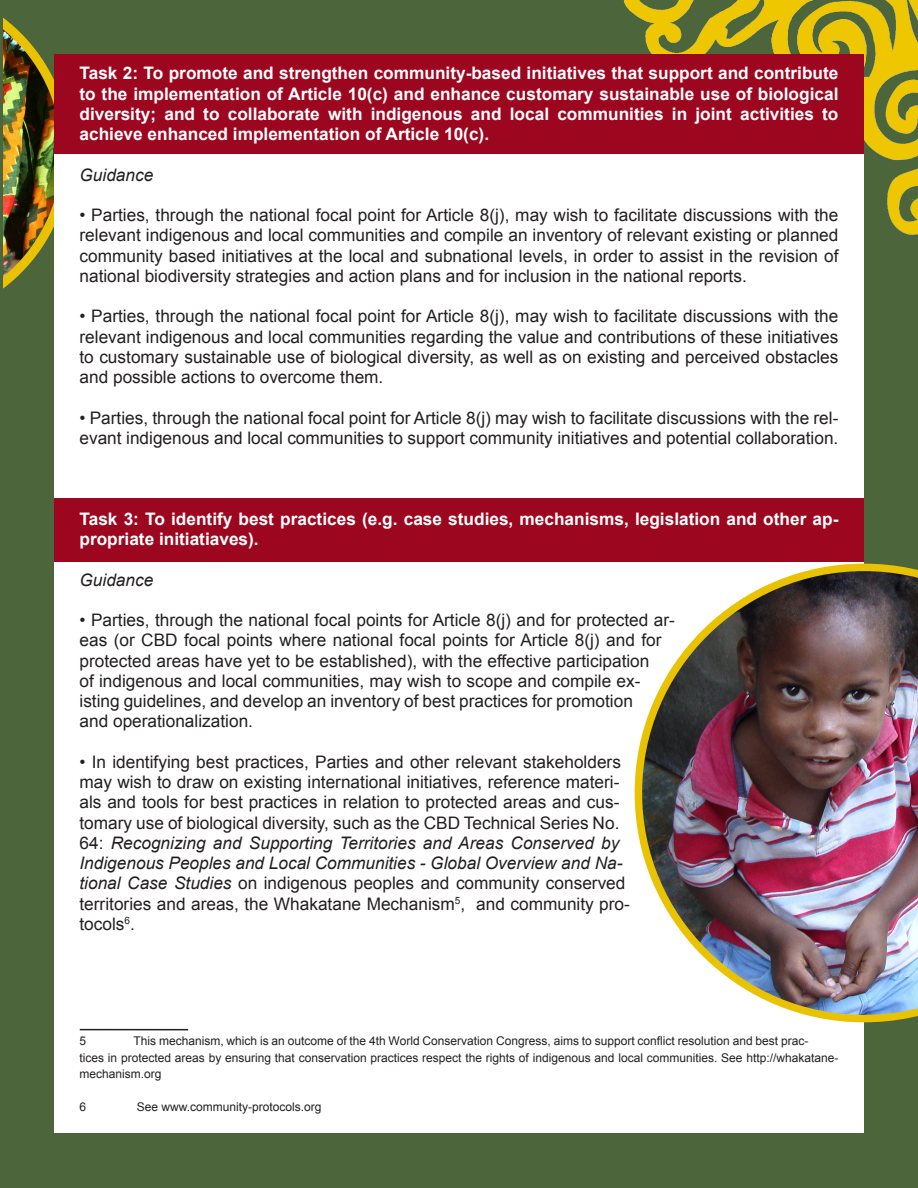
<style>
.page{position:relative;width:918px;height:1188px;background:#4d653b}
.page>*{position:absolute;margin:0;border:0;box-sizing:border-box;transform-origin:0 0}
.t1{font:17.25px/20.2px "Arial";color:#231f20}
.t2{font:700 17.25px/20.2px "Arial";color:#fff;text-align:justify}
.t3{font:italic 17.25px "Arial";color:#231f20}
.t4{font:12px/16.5px "Arial";color:#231f20}
.s1{font-style:italic}
</style>
<div class="page">
<img style="left:3px;top:17px;width:51px;height:272px">
<img style="left:624px;top:0;width:294px;height:234px">
<div style="left:54px;top:54px;width:810px;height:1079px;background:#fff"></div>
<div style="left:54px;top:498px;width:810px;height:64px;background:#9d061f"></div>
<div style="left:54px;top:54px;width:810px;height:100px;background:#9d061f"></div>
<hr style="left:80px;top:1029px;width:108px;height:1px;background:#231f20">
<img style="left:635px;top:564px;width:283px;height:458px">
<p class="t2" style="left:80px;top:64px;width:761px">Task 2: To promote and strengthen community-based initiatives that support and contribute to the implementation of Article 10(c) and enhance customary sustainable use of biological diversity; and to collaborate with indigenous and local communities in joint activities to achieve enhanced implementation of Article 10(c).</p>
<p class="t3" style="left:80px;top:163px;width:75px">Guidance</p>
<p class="t1" style="left:80px;top:205px;width:760px;text-align:justify">• Parties, through the national focal point for Article 8(j), may wish to facilitate discussions with the relevant indigenous and local communities and compile an inventory of relevant existing or planned community based initiatives at the local and subnational levels, in order to assist in the revision of national biodiversity strategies and action plans and for inclusion in the national reports.</p>
<p class="t1" style="left:80px;top:306px;width:760px;text-align:justify">• Parties, through the national focal point for Article 8(j), may wish to facilitate discussions with the relevant indigenous and local communities regarding the value and contributions of these initiatives to customary sustainable use of biological diversity, as well as on existing and perceived obstacles and possible actions to overcome them.</p>
<p class="t1" style="left:80px;top:408px;width:760px">• Parties, through the national focal point for Article 8(j) may wish to facilitate discussions with the rel&shy;evant indigenous and local communities to support community initiatives and potential collaboration.</p>
<p class="t2" style="left:80px;top:509px;width:760px">Task 3: To identify best practices (e.g. case studies, mechanisms, legislation and other ap&shy;propriate initiatiaves).</p>
<p class="t3" style="left:80px;top:568px;width:75px">Guidance</p>
<p class="t1" style="left:80px;top:610px;width:597px">• Parties, through the national focal points for Article 8(j) and for protected ar&shy;eas (or CBD focal points where national focal points for Article 8(j) and for protected areas have yet to be established), with the effective participation<br>of indigenous and local communities, may wish to scope and compile ex&shy;isting guidelines, and develop an inventory of best practices for promotion<br>and operationalization.</p>
<p class="t1" style="left:80px;top:752px;width:552px">• In identifying best practices, Parties and other relevant stakeholders may wish to draw on existing international initiatives, reference materi&shy;als and tools for best practices in relation to protected areas and cus&shy;tomary use of biological diversity, such as the CBD Technical Series No.<br>64: <span class="s1">Recognizing and Supporting Territories and Areas Conserved by Indigenous Peoples and Local Communities - Global Overview and Na&shy;tional Case Studies</span> on indigenous peoples and community conserved territories and areas, the Whakatane Mechanism<sup>5</sup>, and community pro&shy;tocols<sup>6</sup>.</p>
<p class="t4" style="left:80px;top:1033px;width:760px;text-indent:54px">This mechanism, which is an outcome of the 4th World Conservation Congress, aims to support conflict resolution and best prac-<br>tices in protected areas by ensuring that conservation practices respect the rights of indigenous and local communities. See http://whakatane&shy;mechanism.org</p>
<p class="t4" style="left:80px;top:1099px;width:8px">6</p>
<p class="t4" style="left:137px;top:1099px;width:186px">See www.community-protocols.org</p>
<p class="t4" style="left:80px;top:1033px;width:8px">5</p>
</div>
